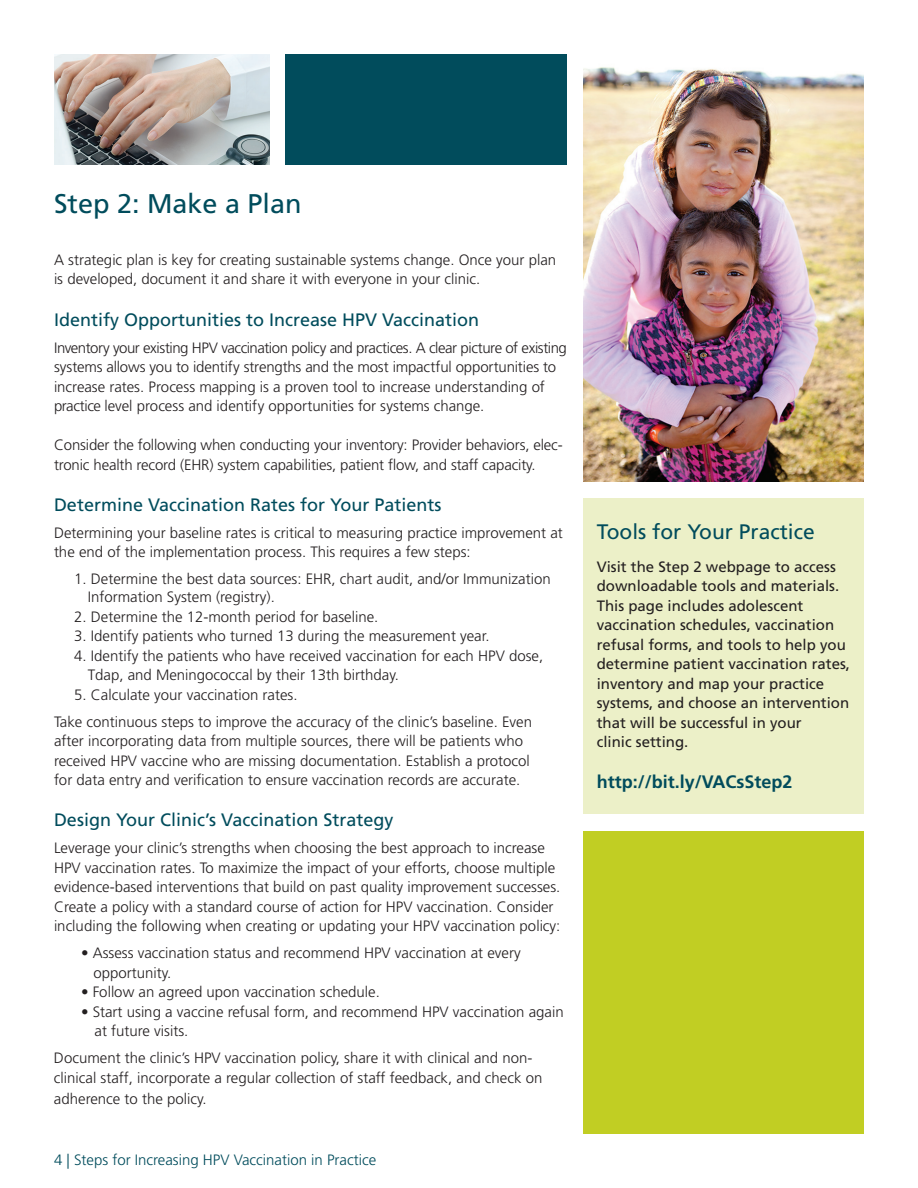
<style>
.page{position:relative;width:918px;height:1188px;background:#fff}
.page>*{position:absolute;margin:0;border:0;box-sizing:border-box;transform-origin:0 0}
.t1{font:27px "Frutiger LT Std";color:#014c5c}
.t2{font:21px "Frutiger LT Std";color:#014c5c}
.t3{font:18px "Frutiger LT Std";color:#014c5c}
.t4{font:700 18px "Frutiger LT Std";color:#014c5c}
.t5{font:300 15px/19.5px "Frutiger LT Std";color:#231f20}
.t6{font:15px/19.5px "Frutiger LT Std";color:#231f20}
.t7{font:300 15px "Frutiger LT Std";color:#014c5c}
</style>
<div class="page">
<div style="left:583px;top:498px;width:281px;height:315px;background:#ecf0c8"></div>
<div style="left:285px;top:54px;width:282px;height:110px;background:#014c5c"></div>
<img style="left:583px;top:67px;width:281px;height:415px">
<div style="left:583px;top:832px;width:281px;height:302px;background:#c1ce23"></div>
<img style="left:54px;top:54px;width:216px;height:110px">
<h1 class="t1" style="left:54px;top:188px;width:249px">Step 2: Make a Plan</h1>
<p class="t5" style="left:54px;top:250px;width:504px">A strategic plan is key for creating sustainable systems change. Once your plan is developed, document it and share it with everyone in your clinic.</p>
<p class="t3" style="left:54px;top:309px;width:427px">Identify Opportunities to Increase HPV Vaccination</p>
<p class="t5" style="left:54px;top:338px;width:514px">Inventory your existing HPV vaccination policy and practices. A clear picture of existing systems allows you to identify strengths and the most impactful opportunities to increase rates. Process mapping is a proven tool to increase understanding of practice level process and identify opportunities for systems change.</p>
<p class="t5" style="left:54px;top:435px;width:510px">Consider the following when conducting your inventory: Provider behaviors, elec&shy;tronic health record (EHR) system capabilities, patient flow, and staff capacity.</p>
<p class="t3" style="left:54px;top:494px;width:389px">Determine Vaccination Rates for Your Patients</p>
<p class="t5" style="left:54px;top:523px;width:510px">Determining your baseline rates is critical to measuring practice improvement at the end of the implementation process. This requires a few steps:</p>
<p class="t5" style="left:88px;top:570px;width:464px;line-height:18px;text-indent:-14px">1. Determine the best data sources: EHR, chart audit, and/or Immunization<br>Information System (registry).</p>
<p class="t5" style="left:74px;top:607px;width:306px">2. Determine the 12-month period for baseline.</p>
<p class="t5" style="left:74px;top:626px;width:417px">3. Identify patients who turned 13 during the measurement year.</p>
<p class="t5" style="left:88px;top:646px;width:457px;text-indent:-14px">4. Identify the patients who have received vaccination for each HPV dose,<br>Tdap, and Meningococcal by their 13th birthday.</p>
<p class="t5" style="left:54px;top:681px;width:480px;line-height:27px;text-indent:20px">5. Calculate your vaccination rates.<br>Take continuous steps to improve the accuracy of the clinic’s baseline. Even</p>
<p class="t5" style="left:54px;top:731px;width:477px">after incorporating data from multiple sources, there will be patients who received HPV vaccine who are missing documentation. Establish a protocol for data entry and verification to ensure vaccination records are accurate.</p>
<p class="t3" style="left:54px;top:809px;width:341px">Design Your Clinic’s Vaccination Strategy</p>
<p class="t5" style="left:54px;top:838px;width:508px">Leverage your clinic’s strengths when choosing the best approach to increase HPV vaccination rates. To maximize the impact of your efforts, choose multiple evidence-based interventions that build on past quality improvement successes.<br>Create a policy with a standard course of action for HPV vaccination. Consider including the following when creating or updating your HPV vaccination policy:</p>
<p class="t5" style="left:94px;top:943px;width:429px;text-indent:-13px">• Assess vaccination status and recommend HPV vaccination at every opportunity.</p>
<p class="t5" style="left:81px;top:982px;width:300px">• Follow an agreed upon vaccination schedule.</p>
<p class="t5" style="left:94px;top:1002px;width:471px;text-indent:-14px">• Start using a vaccine refusal form, and recommend HPV vaccination again at future visits.</p>
<p class="t5" style="left:54px;top:1048px;width:490px">Document the clinic’s HPV vaccination policy, share it with clinical and non&shy;clinical staff, incorporate a regular collection of staff feedback, and check on</p>
<p class="t5" style="left:54px;top:1090px;width:154px">adherence to the policy.</p>
<p class="t7" style="left:54px;top:1151px;width:324px">4 | Steps for Increasing HPV Vaccination in Practice</p>
<h2 class="t2" style="left:597px;top:519px;width:220px">Tools for Your Practice</h2>
<p class="t6" style="left:597px;top:557px;width:255px">Visit the Step 2 webpage to access downloadable tools and materials.<br>This page includes adolescent vaccination schedules, vaccination refusal forms, and tools to help you determine patient vaccination rates, inventory and map your practice systems, and choose an intervention that will be successful in your<br>clinic setting.</p>
<p class="t4" style="left:597px;top:771px;width:197px">http://bit.ly/VACsStep2</p>
</div>
